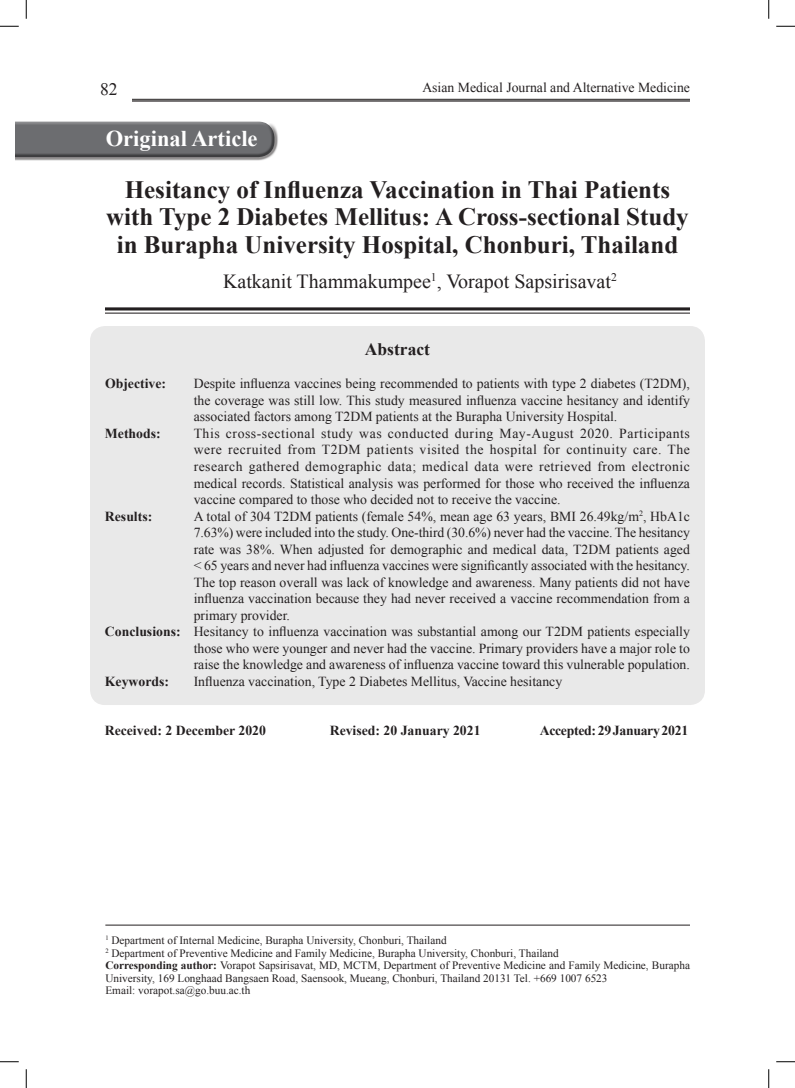
<style>
.page{position:relative;width:795px;height:1088px;background:#fff}
.page>*{position:absolute;margin:0;border:0;box-sizing:border-box;transform-origin:0 0}
.t1{font:700 25px/27.5px "Times New Roman";color:#231f20;text-align:center}
.t2{font:700 22.5px "Times New Roman";color:#fff}
.t3{font:20px "Times New Roman";color:#231f20}
.t4{font:700 17.5px "Times New Roman";color:#231f20}
.t5{font:17.5px "Times New Roman";color:#231f20}
.t6{font:13.75px/16.5px "Times New Roman";color:#231f20;text-align:justify}
.t7{font:700 13.75px "Times New Roman";color:#231f20}
.t8{font:700 13.75px "Times New Roman";letter-spacing:-.02em;color:#231f20}
.t9{font:11.25px/12.5px "Times New Roman";color:#231f20}
.s1{font-weight:700}
</style>
<div class="page">
<hr style="left:132px;top:99px;width:558px;height:1px;background:#231f20">
<hr style="left:132px;top:100px;width:558px;height:2px;background:#231f20">
<div style="left:16px;top:118px;width:256px;height:37px;background:#fff;opacity:.5"></div>
<div style="left:16px;top:123px;width:262px;height:38px;background:#231f20;opacity:.5"></div>
<hr style="left:105px;top:307px;width:585px;height:3px;background:#231f20">
<hr style="left:105px;top:312px;width:585px;height:2px;background:#231f20">
<div style="left:90px;top:326px;width:615px;height:379px;background:#e9e9e9;border-radius:15px"></div>
<hr style="left:105px;top:924px;width:585px;height:1px;background:#231f20">
<svg style="left:0;top:25px;width:19px;height:2px"></svg>
<svg style="left:776px;top:25px;width:19px;height:2px"></svg>
<svg style="left:0;top:1061px;width:19px;height:1px"></svg>
<svg style="left:776px;top:1061px;width:19px;height:1px"></svg>
<svg style="left:25px;top:0;width:2px;height:19px"></svg>
<svg style="left:25px;top:1069px;width:2px;height:19px"></svg>
<svg style="left:768px;top:0;width:2px;height:19px"></svg>
<svg style="left:768px;top:1069px;width:2px;height:19px"></svg>
<p class="t5" style="left:100px;top:77px;width:19px">82</p>
<p class="t6" style="left:422px;top:78px;width:269px">Asian Medical Journal and Alternative Medicine</p>
<h2 class="t2" style="left:106px;top:123px;width:153px">Original Article</h2>
<h1 class="t1" style="left:106px;top:175px;width:584px">Hesitancy of Influenza Vaccination in Thai Patients with Type 2 Diabetes Mellitus: A Cross-sectional Study in Burapha University Hospital, Chonburi, Thailand</h1>
<h3 class="t3" style="left:223px;top:268px;width:395px">Katkanit Thammakumpee<sup>1</sup>, Vorapot Sapsirisavat<sup>2</sup></h3>
<p class="t4" style="left:365px;top:337px;width:67px">Abstract</p>
<p class="t7" style="left:105px;top:374px;width:63px">Objective:</p>
<p class="t6" style="left:194px;top:375px;width:498px">Despite influenza vaccines being recommended to patients with type 2 diabetes (T2DM), the coverage was still low. This study measured influenza vaccine hesitancy and identify associated factors among T2DM patients at the Burapha University Hospital.</p>
<p class="t7" style="left:105px;top:424px;width:57px">Methods:</p>
<p class="t6" style="left:194px;top:425px;width:498px">This cross-sectional study was conducted during May-August 2020. Participants were recruited from T2DM patients visited the hospital for continuity care. The research gathered demographic data; medical data were retrieved from electronic medical records. Statistical analysis was performed for those who received the influenza vaccine compared to those who decided not to receive the vaccine.</p>
<p class="t7" style="left:105px;top:506px;width:49px">Results:</p>
<p class="t6" style="left:194px;top:507px;width:498px">A total of 304 T2DM patients (female 54%, mean age 63 years, BMI 26.49kg/m<sup>2</sup>, HbA1c</p>
<p class="t6" style="left:194px;top:524px;width:498px">7.63%) were included into the study. One-third (30.6%) never had the vaccine. The hesitancy</p>
<p class="t6" style="left:194px;top:540px;width:498px">rate was 38%. When adjusted for demographic and medical data, T2DM patients aged</p>
<p class="t6" style="left:194px;top:557px;width:498px">&lt; 65 years and never had influenza vaccines were significantly associated with the hesitancy.</p>
<p class="t6" style="left:194px;top:573px;width:498px">The top reason overall was lack of knowledge and awareness. Many patients did not have</p>
<p class="t6" style="left:194px;top:590px;width:498px">influenza vaccination because they had never received a vaccine recommendation from a</p>
<p class="t6" style="left:194px;top:606px;width:98px">primary provider.</p>
<p class="t6" style="left:105px;top:623px;width:587px"><span class="s1">Conclusions:</span> Hesitancy to influenza vaccination was substantial among our T2DM patients especially</p>
<p class="t6" style="left:194px;top:639px;width:498px">those who were younger and never had the vaccine. Primary providers have a major role to</p>
<p class="t6" style="left:194px;top:656px;width:498px">raise the knowledge and awareness of influenza vaccine toward this vulnerable population.</p>
<p class="t7" style="left:105px;top:671px;width:66px">Keywords:</p>
<p class="t6" style="left:194px;top:672px;width:370px">Influenza vaccination, Type 2 Diabetes Mellitus, Vaccine hesitancy</p>
<p class="t7" style="left:105px;top:720px;width:163px">Received: 2 December 2020</p>
<p class="t7" style="left:330px;top:720px;width:152px">Revised: 20 January 2021</p>
<p class="t8" style="left:540px;top:720px;width:150px">Accepted: 29 January 2021</p>
<p class="t9" style="left:105px;top:934px;width:586px"><sup>1</sup> Department of Internal Medicine, Burapha University, Chonburi, Thailand<br><sup>2</sup> Department of Preventive Medicine and Family Medicine, Burapha University, Chonburi, Thailand<br><span class="s1">Corresponding author:</span> Vorapot Sapsirisavat, MD, MCTM, Department of Preventive Medicine and Family Medicine, Burapha University, 169 Longhaad Bangsaen Road, Saensook, Mueang, Chonburi, Thailand 20131 Tel. +669 1007 6523<br>Email: vorapot.sa@go.buu.ac.th</p>
</div>
